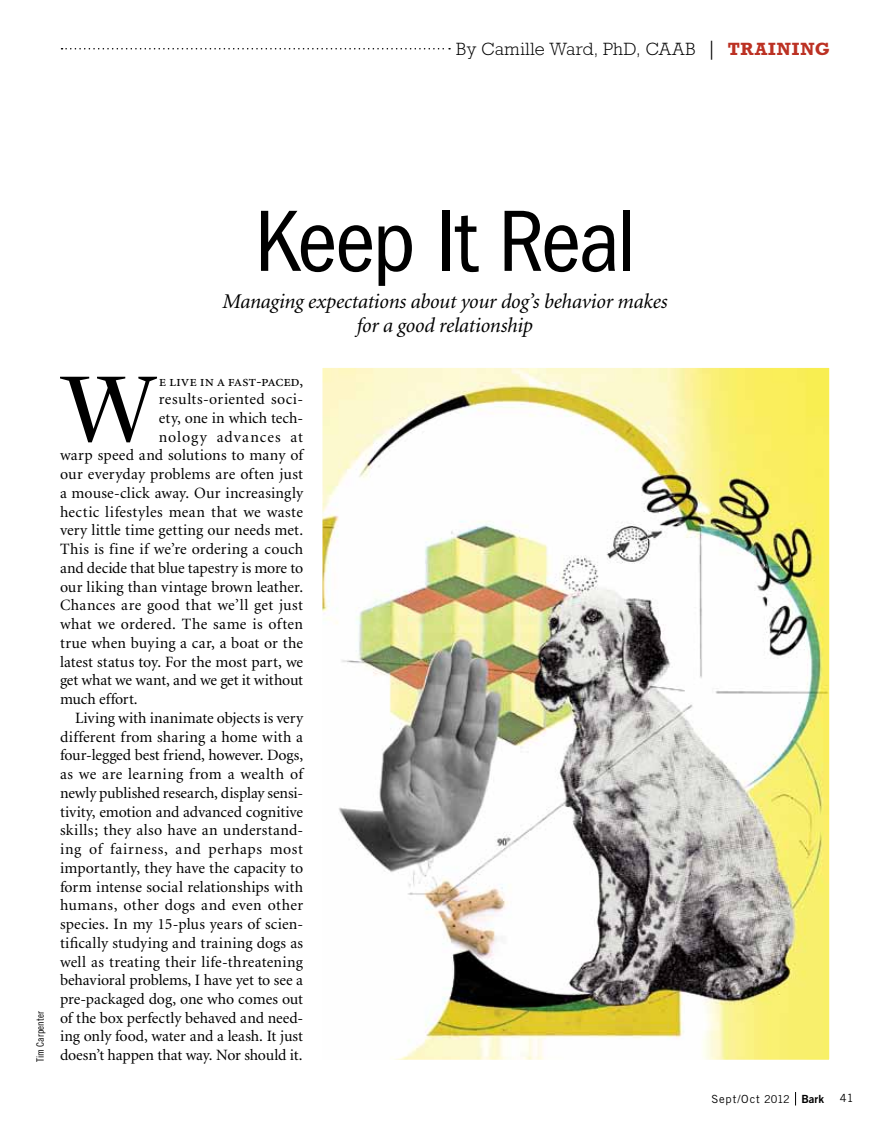
<style>
.page{position:relative;width:878px;height:1134px;background:#fff}
.page>*{position:absolute;margin:0;border:0;box-sizing:border-box;transform-origin:0 0}
.t1{font:102px "Mercury Display HTF Roman";color:#000}
.t2{font:condensed 90px "Franklin Gothic";letter-spacing:-.025em;color:#000}
.t3{font:italic 21px/24px "Minion";letter-spacing:-.01em;color:#000;text-align:center}
.t4{font:300 18px "Rockwell";letter-spacing:.035em;color:#000}
.t5{font:15.75px "Minion";letter-spacing:.01em;color:#000}
.t6{font:15.75px "Minion";letter-spacing:-.01em;color:#000}
.t7{font:15.75px "Minion";letter-spacing:-.015em;color:#000}
.t8{font:15.75px "Minion";letter-spacing:.03em;color:#000}
.t9{font:15.75px "Minion";letter-spacing:.04em;color:#000}
.t10{font:15.75px "Minion Regular SC";letter-spacing:-.015em;color:#000}
.t11{font:15.75px "Minion";letter-spacing:.06em;color:#000}
.t12{font:11.25px "Trade Gothic";letter-spacing:.075em;color:#000}
.t13{font:10.2px "Trade Gothic Cond Eighteen";letter-spacing:.015em;color:#000}
.s1{font-size:21px}
.s2{font-weight:700;color:#bc3123}
.s3{font-size:10.8px}
.s4{font-family:"Trade Gothic Bold Two"}
</style>
<div class="page">
<svg style="left:795px;top:1092px;width:1px;height:14px"></svg>
<img style="left:324px;top:369px;width:503px;height:689px">
<div style="left:321px;top:366px;width:509px;height:695px;border:2px solid #fff"></div>
<svg style="left:62px;top:48px;width:388px;height:2px"></svg>
<p class="t4" style="left:456px;top:38px;width:375px">By Camille Ward, PhD, CAAB <span class="s1">|</span> <span class="s2">TRAINING</span></p>
<p class="t2" style="left:255px;top:190px;width:382px">Keep It Real</p>
<p class="t3" style="left:222px;top:290px;width:446px">Managing expectations about your dog’s behavior makes for a good relationship</p>
<p class="t13" style="left:34px;top:1062px;width:53px;rotate:-90deg">Tim Carpenter</p>
<p class="t1" style="left:60px;top:351px;width:99px">W</p>
<p class="t10" style="left:159px;top:373px;width:146px">e live in a fast-paced,</p>
<p class="t5" style="left:159px;top:391px;width:146px">results-oriented soci-</p>
<p class="t5" style="left:159px;top:410px;width:146px">ety, one in which tech-</p>
<p class="t11" style="left:159px;top:429px;width:146px">nology advances at</p>
<p class="t5" style="left:60px;top:448px;width:245px">warp speed and solutions to many of</p>
<p class="t5" style="left:60px;top:466px;width:245px">our everyday problems are often just</p>
<p class="t5" style="left:60px;top:485px;width:244px">a mouse-click away. Our increasingly</p>
<p class="t5" style="left:60px;top:504px;width:244px">hectic lifestyles mean that we waste</p>
<p class="t5" style="left:60px;top:523px;width:244px">very little time getting our needs met.</p>
<p class="t5" style="left:60px;top:541px;width:245px">This is fine if we’re ordering a couch</p>
<p class="t6" style="left:60px;top:560px;width:245px">and decide that blue tapestry is more to</p>
<p class="t5" style="left:60px;top:579px;width:244px">our liking than vintage brown leather.</p>
<p class="t5" style="left:60px;top:598px;width:244px">Chances are good that we’ll get just</p>
<p class="t5" style="left:60px;top:616px;width:244px">what we ordered. The same is often</p>
<p class="t5" style="left:60px;top:635px;width:244px">true when buying a car, a boat or the</p>
<p class="t5" style="left:60px;top:654px;width:244px">latest status toy. For the most part, we</p>
<p class="t7" style="left:60px;top:673px;width:245px">get what we want, and we get it without</p>
<p class="t6" style="left:60px;top:691px;width:79px">much effort.</p>
<p class="t5" style="left:75px;top:710px;width:229px">Living with inanimate objects is very</p>
<p class="t5" style="left:60px;top:729px;width:244px">different from sharing a home with a</p>
<p class="t5" style="left:60px;top:748px;width:244px">four-legged best friend, however. Dogs,</p>
<p class="t8" style="left:60px;top:766px;width:244px">as we are learning from a wealth of</p>
<p class="t5" style="left:60px;top:785px;width:245px">newly published research, display sensi-</p>
<p class="t5" style="left:60px;top:804px;width:244px">tivity, emotion and advanced cognitive</p>
<p class="t5" style="left:60px;top:823px;width:245px">skills; they also have an understand-</p>
<p class="t9" style="left:60px;top:841px;width:244px">ing of fairness, and perhaps most</p>
<p class="t5" style="left:60px;top:860px;width:245px">importantly, they have the capacity to</p>
<p class="t5" style="left:60px;top:879px;width:245px">form intense social relationships with</p>
<p class="t5" style="left:60px;top:898px;width:244px">humans, other dogs and even other</p>
<p class="t5" style="left:60px;top:916px;width:245px">species. In my 15-plus years of scien-</p>
<p class="t5" style="left:60px;top:935px;width:244px">tifically studying and training dogs as</p>
<p class="t5" style="left:60px;top:954px;width:244px">well as treating their life-threatening</p>
<p class="t6" style="left:60px;top:972px;width:245px">behavioral problems, I have yet to see a</p>
<p class="t5" style="left:60px;top:991px;width:245px">pre-packaged dog, one who comes out</p>
<p class="t5" style="left:60px;top:1010px;width:245px">of the box perfectly behaved and need-</p>
<p class="t5" style="left:60px;top:1029px;width:244px">ing only food, water and a leash. It just</p>
<p class="t6" style="left:60px;top:1047px;width:244px">doesn’t happen that way. Nor should it.</p>
<p class="t12" style="left:711px;top:1092px;width:114px">Sept/Oct <span class="s3">2012</span> <span class="s4">Bark</span></p>
<p class="t12" style="left:839px;top:1091px;width:15px">41</p>
</div>
